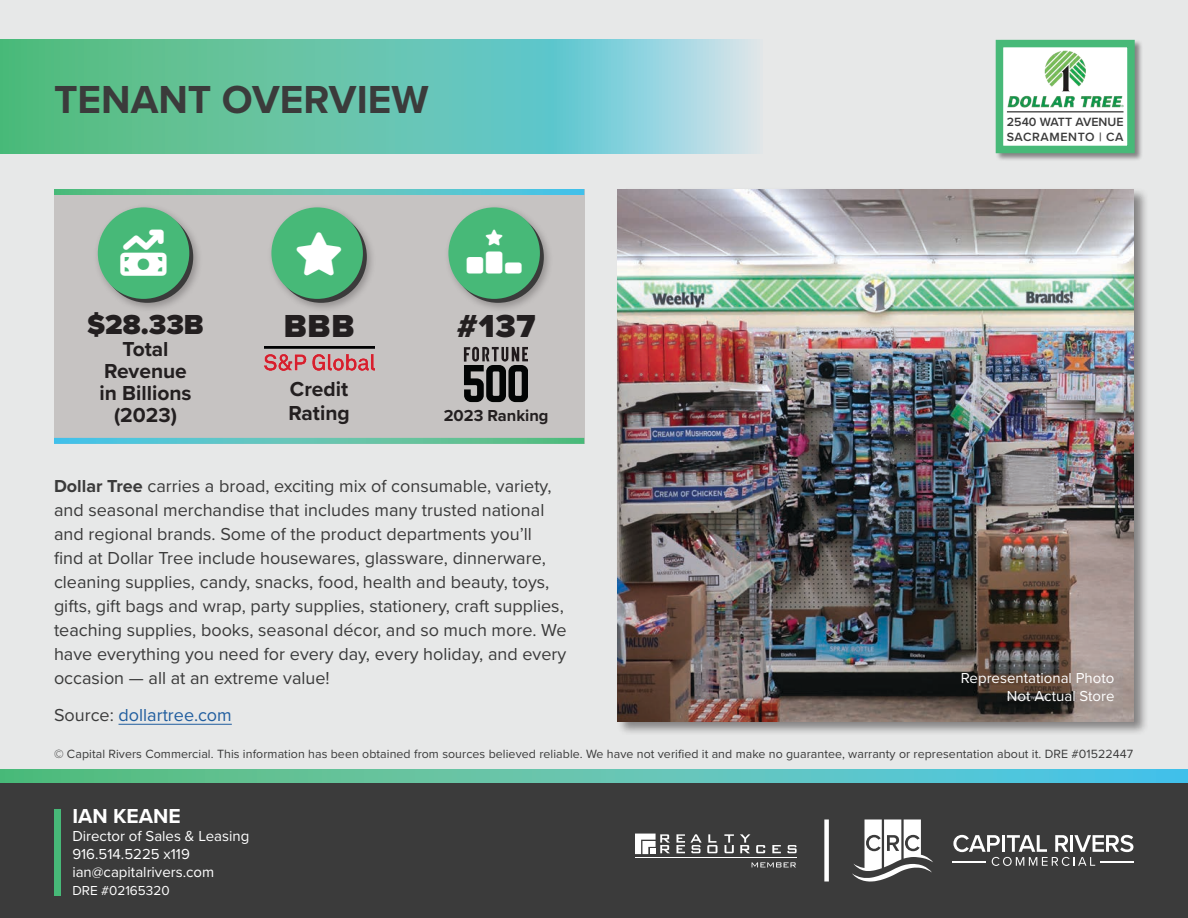
<style>
.page{position:relative;width:1188px;height:918px;background:#e7e8e8}
.page>*{position:absolute;margin:0;border:0;box-sizing:border-box;transform-origin:0 0}
.t1{font:46.2px "Font Awesome 6 Pro Solid";color:#fff}
.t2{font:43.95px "Font Awesome 6 Pro Solid";color:#fff}
.t3{font:700 40.5px "Proxima Nova";color:#3b3b3b}
.t4{font:900 33px "Proxima Nova";letter-spacing:.025em;color:#231f20}
.t5{font:900 28.5px "Proxima Nova";color:#231f20}
.t6{font:700 21px/21.9px "Proxima Nova";color:#231f20;text-align:center}
.t7{font:700 21px "Proxima Nova";color:#fff}
.t8{font:18px/24px "Proxima Nova";color:#3b3b3b}
.t9{font:18px "Proxima Nova";color:#215e9f}
.t10{font:700 16.5px "Proxima Nova";color:#231f20}
.t11{font:15px "Proxima Nova";color:#fff}
.t12{font:13.5px "Proxima Nova";color:#fff}
.t13{font:600 12.45px "Proxima Nova";color:#3b3b3b}
.t14{font:600 12.45px "Proxima Nova";letter-spacing:.05em;color:#3b3b3b}
.t15{font:12.3px "Proxima Nova";letter-spacing:.005em;color:#3b3b3b}
.s1{font-weight:700}
.s2{color:#3b3b3b}
</style>
<div class="page">
<svg style="left:0;top:40px;width:754px;height:113px;background:#6fc7b2"></svg>
<hr style="left:119px;top:724px;width:113px;height:1px;background:#215e9f">
<div style="left:616px;top:188px;width:533px;height:548px;background:#231f20;opacity:.5"></div>
<img style="left:618px;top:189px;width:516px;height:532px">
<div style="left:0;top:783px;width:1188px;height:135px;background:#3b3b3b"></div>
<svg style="left:0;top:770px;width:1188px;height:13px;background:#5bc2b2"></svg>
<svg style="left:756px;top:845px;width:9px;height:8px"></svg>
<svg style="left:772px;top:845px;width:9px;height:8px"></svg>
<svg style="left:787px;top:845px;width:10px;height:8px"></svg>
<svg style="left:635px;top:834px;width:35px;height:20px"></svg>
<svg style="left:676px;top:834px;width:41px;height:19px"></svg>
<svg style="left:724px;top:834px;width:10px;height:19px"></svg>
<svg style="left:740px;top:834px;width:10px;height:19px"></svg>
<hr style="left:635px;top:858px;width:162px;height:1px;background:#fff">
<svg style="left:752px;top:862px;width:44px;height:5px"></svg>
<svg style="left:953px;top:835px;width:180px;height:31px"></svg>
<hr style="left:1101px;top:861px;width:33px;height:1px;background:#fff">
<svg style="left:852px;top:819px;width:81px;height:63px"></svg>
<div style="left:824px;top:819px;width:5px;height:63px;background:#fff"></div>
<div style="left:54px;top:809px;width:7px;height:86px;background:#47b978"></div>
<div style="left:995px;top:39px;width:148px;height:123px;background:#231f20;opacity:.5"></div>
<div style="left:999px;top:44px;width:132px;height:105px;background:#fff"></div>
<img style="left:1007px;top:50px;width:116px;height:58px">
<div style="left:996px;top:40px;width:139px;height:113px;border:8px solid #47b978"></div>
<hr style="left:1007px;top:111px;width:117px;height:1px;background:#3b3b3b">
<div style="left:54px;top:189px;width:530px;height:255px;background:#c6c3c2"></div>
<svg style="left:54px;top:189px;width:530px;height:6px;background:#5bc2b2"></svg>
<svg style="left:54px;top:438px;width:530px;height:6px;background:#5dc2b2"></svg>
<div style="left:94px;top:203px;width:109px;height:110px;background:#231f20;opacity:.3"></div>
<svg style="left:102px;top:211px;width:91px;height:92px"></svg>
<div style="left:98px;top:207px;width:91px;height:92px;background:#47b978;border-radius:50%"></div>
<div style="left:267px;top:203px;width:110px;height:110px;background:#231f20;opacity:.3"></div>
<svg style="left:275px;top:211px;width:92px;height:92px"></svg>
<div style="left:271px;top:207px;width:92px;height:92px;background:#47b978;border-radius:50%"></div>
<div style="left:444px;top:203px;width:110px;height:110px;background:#231f20;opacity:.3"></div>
<svg style="left:452px;top:211px;width:92px;height:92px"></svg>
<div style="left:448px;top:207px;width:92px;height:92px;background:#47b978;border-radius:50%"></div>
<img style="left:264px;top:347px;width:110px;height:24px">
<svg style="left:464px;top:347px;width:64px;height:55px"></svg>
<p class="t3" style="left:54px;top:69px;width:376px">TENANT OVERVIEW</p>
<p class="t1" style="left:120px;top:230px;width:48px">□■●●▼■◆</p>
<p class="t5" style="left:87px;top:303px;width:118px">$28.33B</p>
<p class="t6" style="left:99px;top:337px;width:94px">Total<br>Revenue in Billions (2023)</p>
<p class="t4" style="left:284px;top:302px;width:72px">BBB</p>
<p class="t6" style="left:288px;top:377px;width:63px;line-height:24px;text-align:left">Credit<br>Rating</p>
<p class="t2" style="left:467px;top:229px;width:56px">■■▲▼</p>
<p class="t4" style="left:457px;top:302px;width:80px">#137</p>
<p class="t10" style="left:444px;top:404px;width:106px">2023 Ranking</p>
<p class="t8" style="left:54px;top:473px;width:514px"><span class="s1">Dollar Tree</span> carries a broad, exciting mix of consumable, variety, and seasonal merchandise that includes many trusted national and regional brands. Some of the product departments you’ll<br>find at Dollar Tree include housewares, glassware, dinnerware, cleaning supplies, candy, snacks, food, health and beauty, toys, gifts, gift bags and wrap, party supplies, stationery, craft supplies, teaching supplies, books, seasonal décor, and so much more. We have everything you need for every day, every holiday, and every occasion — all at an extreme value!</p>
<p class="t9" style="left:54px;top:702px;width:179px"><span class="s2">Source:</span> dollartree.com</p>
<p class="t13" style="left:1007px;top:113px;width:118px">2540 WATT AVENUE</p>
<p class="t14" style="left:1007px;top:127px;width:118px">SACRAMENTO | CA</p>
<p class="t11" style="left:961px;top:667px;width:155px">Representational Photo</p>
<p class="t11" style="left:1007px;top:685px;width:109px">Not Actual Store</p>
<p class="t15" style="left:54px;top:745px;width:1081px">© Capital Rivers Commercial. This information has been obtained from sources believed reliable. We have not verified it and make no guarantee, warranty or representation about it. DRE #01522447</p>
<p class="t7" style="left:72px;top:800px;width:110px">IAN KEANE</p>
<p class="t11" style="left:72px;top:825px;width:178px">Director of Sales &amp; Leasing</p>
<p class="t11" style="left:72px;top:843px;width:119px">916.514.5225 x119</p>
<p class="t11" style="left:72px;top:861px;width:143px">ian@capitalrivers.com</p>
<p class="t12" style="left:72px;top:880px;width:99px">DRE #02165320</p>
</div>
